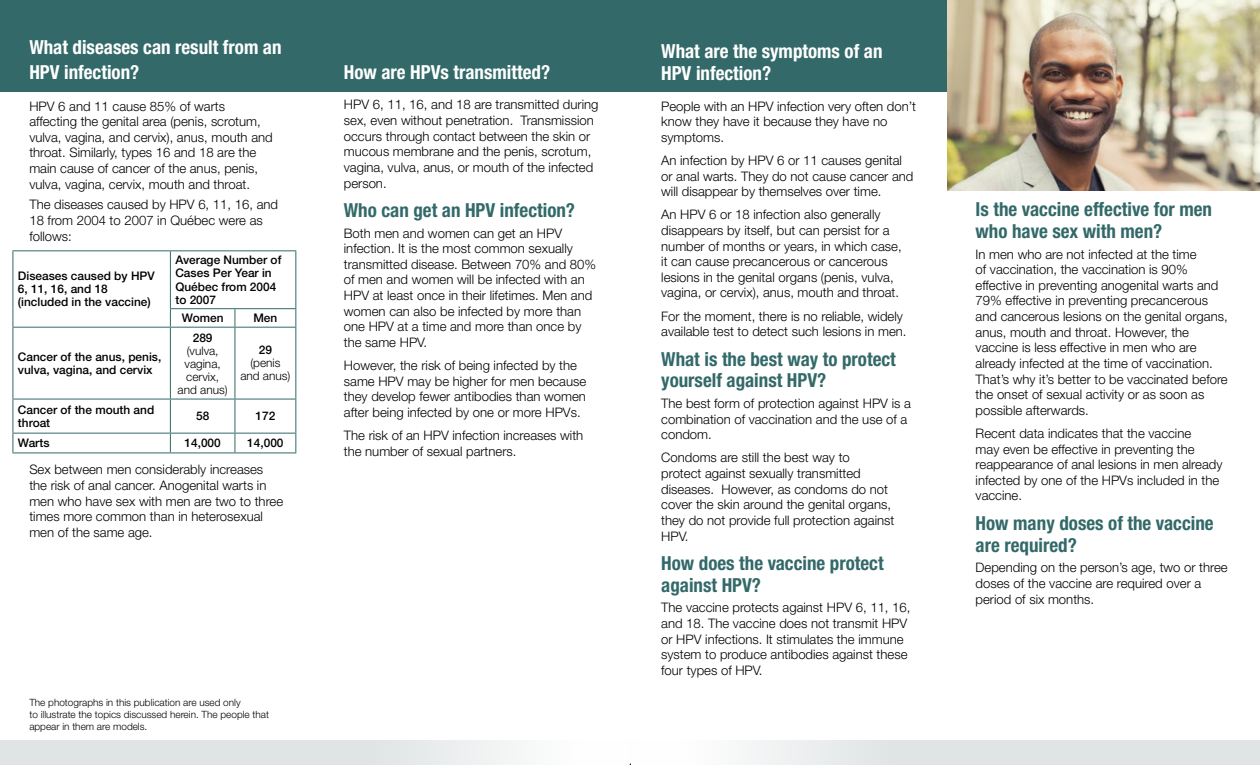
<style>
.page{position:relative;width:1260px;height:765px;background:#fff}
.page>*{position:absolute;margin:0;border:0;box-sizing:border-box;transform-origin:0 0}
.t1{font:700 condensed 19.38px/21.9px "Helvetica Neue LT Std";color:#336969}
.t2{font:700 condensed 19.38px/25px "Helvetica Neue LT Std";color:#fff}
.t3{font:300 13.12px/15.6px "Helvetica Neue LT Std";color:#000}
.t4{font:500 11.88px/13.1px "Helvetica Neue LT Std";color:#000}
.t5{font:300 11.88px/13.1px "Helvetica Neue LT Std";color:#000;text-align:center}
.t6{font:300 10px/12px "Helvetica Neue LT Std";color:#000}
</style>
<div class="page">
<div style="left:0;top:0;width:948px;height:91px;background:#336969"></div>
<div style="left:631px;top:740px;width:629px;height:25px;background:linear-gradient(to right,#f7f8f9,#d7ddde)"></div>
<div style="left:0;top:740px;width:633px;height:25px;background:linear-gradient(to right,#d7ddde,#f7f8f8)"></div>
<hr style="left:12px;top:250px;width:158px;height:1px;background:#336969">
<hr style="left:12px;top:251px;width:1px;height:58px;background:#336969">
<svg style="left:12px;top:309px;width:1px;height:18px"></svg>
<hr style="left:170px;top:250px;width:65px;height:1px;background:#336969">
<hr style="left:170px;top:251px;width:1px;height:57px;background:#336969">
<hr style="left:235px;top:250px;width:61px;height:1px;background:#336969">
<hr style="left:295px;top:251px;width:1px;height:57px;background:#336969">
<hr style="left:170px;top:308px;width:65px;height:1px;background:#336969">
<svg style="left:170px;top:309px;width:1px;height:18px"></svg>
<hr style="left:235px;top:308px;width:61px;height:1px;background:#336969">
<svg style="left:234px;top:309px;width:1px;height:18px"></svg>
<svg style="left:295px;top:309px;width:1px;height:18px"></svg>
<hr style="left:12px;top:327px;width:158px;height:1px;background:#336969">
<hr style="left:12px;top:328px;width:1px;height:71px;background:#336969">
<hr style="left:170px;top:327px;width:65px;height:1px;background:#336969">
<hr style="left:170px;top:328px;width:1px;height:71px;background:#336969">
<hr style="left:235px;top:327px;width:61px;height:1px;background:#336969">
<hr style="left:234px;top:328px;width:1px;height:71px;background:#336969">
<hr style="left:295px;top:328px;width:1px;height:71px;background:#336969">
<hr style="left:12px;top:399px;width:158px;height:1px;background:#336969">
<hr style="left:12px;top:400px;width:1px;height:33px;background:#336969">
<hr style="left:170px;top:399px;width:65px;height:1px;background:#336969">
<hr style="left:170px;top:400px;width:1px;height:33px;background:#336969">
<hr style="left:235px;top:399px;width:61px;height:1px;background:#336969">
<hr style="left:234px;top:400px;width:1px;height:33px;background:#336969">
<hr style="left:295px;top:400px;width:1px;height:33px;background:#336969">
<hr style="left:12px;top:433px;width:158px;height:1px;background:#336969">
<svg style="left:12px;top:434px;width:1px;height:18px"></svg>
<hr style="left:170px;top:433px;width:65px;height:1px;background:#336969">
<svg style="left:170px;top:434px;width:1px;height:18px"></svg>
<hr style="left:235px;top:433px;width:61px;height:1px;background:#336969">
<svg style="left:234px;top:434px;width:1px;height:18px"></svg>
<svg style="left:295px;top:434px;width:1px;height:18px"></svg>
<hr style="left:12px;top:452px;width:158px;height:1px;background:#336969">
<hr style="left:170px;top:452px;width:65px;height:1px;background:#336969">
<hr style="left:235px;top:452px;width:61px;height:1px;background:#336969">
<img style="left:948px;top:0;width:312px;height:190px">
<h1 class="t2" style="left:29px;top:34px;width:254px">What diseases can result from an<br>HPV infection?</h1>
<p class="t3" style="left:29px;top:98px;width:245px">HPV 6 and 11 cause 85% of warts affecting the genital area (penis, scrotum, vulva, vagina, and cervix), anus, mouth and throat. Similarly, types 16 and 18 are the main cause of cancer of the anus, penis, vulva, vagina, cervix, mouth and throat.</p>
<p class="t3" style="left:29px;top:197px;width:250px">The diseases caused by HPV 6, 11, 16, and<br>18 from 2004 to 2007 in Québec were as follows:</p>
<p class="t4" style="left:18px;top:269px;width:138px">Diseases caused by HPV<br>6, 11, 16, and 18 (included in the vaccine)</p>
<p class="t4" style="left:18px;top:350px;width:145px">Cancer of the anus, penis, vulva, vagina, and cervix</p>
<p class="t4" style="left:175px;top:253px;width:108px">Average Number of<br>Cases Per Year in<br>Québec from 2004 to 2007</p>
<p class="t4" style="left:182px;top:311px;width:43px">Women</p>
<p class="t4" style="left:253px;top:311px;width:25px">Men</p>
<p class="t4" style="left:193px;top:331px;width:21px">289</p>
<p class="t5" style="left:178px;top:344px;width:52px">(vulva, vagina, cervix, and anus)</p>
<p class="t4" style="left:259px;top:343px;width:15px">29</p>
<p class="t5" style="left:240px;top:356px;width:52px">(penis and anus)</p>
<p class="t4" style="left:18px;top:403px;width:138px">Cancer of the mouth and throat</p>
<p class="t4" style="left:196px;top:409px;width:15px">58</p>
<p class="t4" style="left:256px;top:409px;width:21px">172</p>
<p class="t4" style="left:18px;top:436px;width:33px">Warts</p>
<p class="t4" style="left:185px;top:436px;width:38px">14,000</p>
<p class="t4" style="left:247px;top:436px;width:38px">14,000</p>
<p class="t3" style="left:29px;top:462px;width:255px">Sex between men considerably increases the risk of anal cancer. Anogenital warts in men who have sex with men are two to three times more common than in heterosexual men of the same age.</p>
<h1 class="t2" style="left:344px;top:59px;width:208px">How are HPVs transmitted?</h1>
<p class="t3" style="left:344px;top:97px;width:256px">HPV 6, 11, 16, and 18 are transmitted during sex, even without penetration. Transmission occurs through contact between the skin or mucous membrane and the penis, scrotum, vagina, vulva, anus, or mouth of the infected person.</p>
<h1 class="t1" style="left:344px;top:199px;width:233px">Who can get an HPV infection?</h1>
<p class="t3" style="left:344px;top:225px;width:254px">Both men and women can get an HPV infection. It is the most common sexually transmitted disease. Between 70% and 80% of men and women will be infected with an HPV at least once in their lifetimes. Men and women can also be infected by more than one HPV at a time and more than once by the same HPV.</p>
<p class="t3" style="left:344px;top:357px;width:244px">However, the risk of being infected by the same HPV may be higher for men because they develop fewer antibodies than women after being infected by one or more HPVs.</p>
<p class="t3" style="left:344px;top:427px;width:241px">The risk of an HPV infection increases with the number of sexual partners.</p>
<p class="t6" style="left:29px;top:696px;width:241px">The photographs in this publication are used only<br>to illustrate the topics discussed herein. The people that appear in them are models.</p>
<h1 class="t2" style="left:661px;top:40px;width:223px;line-height:21.9px">What are the symptoms of an<br>HPV infection?</h1>
<p class="t3" style="left:661px;top:98px;width:256px">People with an HPV infection very often don’t know they have it because they have no symptoms.</p>
<p class="t3" style="left:661px;top:152px;width:254px">An infection by HPV 6 or 11 causes genital or anal warts. They do not cause cancer and will disappear by themselves over time.</p>
<p class="t3" style="left:661px;top:207px;width:242px">An HPV 6 or 18 infection also generally disappears by itself, but can persist for a number of months or years, in which case, it can cause precancerous or cancerous lesions in the genital organs (penis, vulva, vagina, or cervix), anus, mouth and throat.</p>
<p class="t3" style="left:661px;top:308px;width:247px">For the moment, there is no reliable, widely available test to detect such lesions in men.</p>
<h1 class="t1" style="left:661px;top:348px;width:236px">What is the best way to protect yourself against HPV?</h1>
<p class="t3" style="left:661px;top:395px;width:251px">The best form of protection against HPV is a combination of vaccination and the use of a condom.</p>
<p class="t3" style="left:661px;top:450px;width:235px">Condoms are still the best way to<br>protect against sexually transmitted diseases. However, as condoms do not cover the skin around the genital organs, they do not provide full protection against<br>HPV.</p>
<h1 class="t1" style="left:661px;top:552px;width:224px">How does the vaccine protect against HPV?</h1>
<p class="t3" style="left:661px;top:600px;width:251px">The vaccine protects against HPV 6, 11, 16, and 18. The vaccine does not transmit HPV or HPV infections. It stimulates the immune system to produce antibodies against these four types of HPV.</p>
<h1 class="t1" style="left:976px;top:198px;width:238px">Is the vaccine effective for men who have sex with men?</h1>
<p class="t3" style="left:976px;top:246px;width:254px">In men who are not infected at the time<br>of vaccination, the vaccination is 90% effective in preventing anogenital warts and 79% effective in preventing precancerous and cancerous lesions on the genital organs, anus, mouth and throat. However, the vaccine is less effective in men who are already infected at the time of vaccination.<br>That’s why it’s better to be vaccinated before the onset of sexual activity or as soon as possible afterwards.</p>
<p class="t3" style="left:976px;top:425px;width:248px">Recent data indicates that the vaccine<br>may even be effective in preventing the reappearance of anal lesions in men already infected by one of the HPVs included in the vaccine.</p>
<h1 class="t1" style="left:976px;top:512px;width:240px">How many doses of the vaccine are required?</h1>
<p class="t3" style="left:976px;top:560px;width:254px">Depending on the person’s age, two or three doses of the vaccine are required over a period of six months.</p>
</div>
